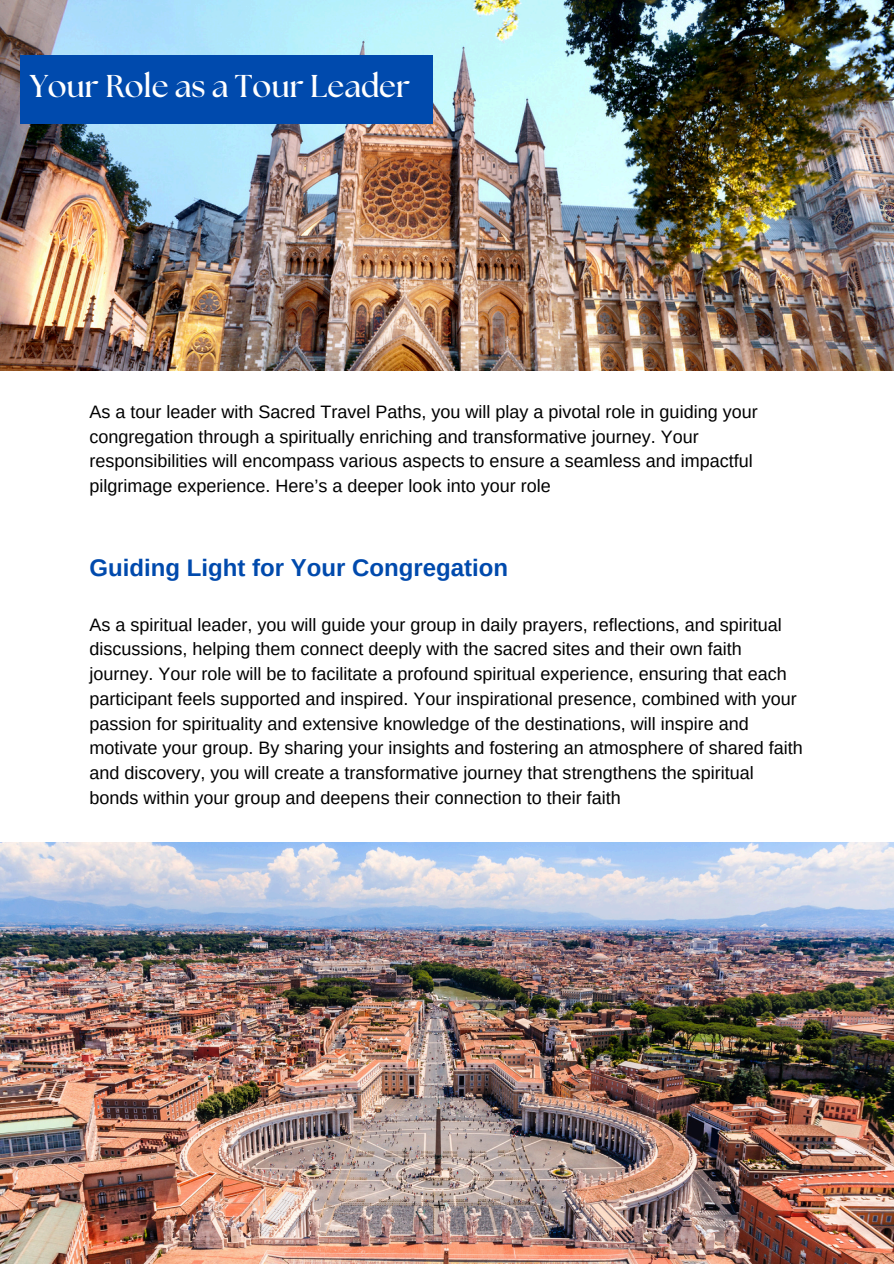
<style>
.page{position:relative;width:894px;height:1264px;background:#fff}
.page>*{position:absolute;margin:0;border:0;box-sizing:border-box;transform-origin:0 0}
.t1{font:700 31.5px "The Seasons";color:#fff}
.t2{font:700 24px "Arimo";color:#004aad}
.t3{font:18px/24.8px "Arimo";color:#000}
</style>
<div class="page">
<img style="left:0;top:842px;width:893px;height:421px">
<img style="left:0;top:0;width:893px;height:371px">
<div style="left:20px;top:55px;width:412px;height:68px;background:#004aad"></div>
<p class="t1" style="left:30px;top:72px;width:381px">Your Role as a Tour Leader</p>
<p class="t3" style="left:89px;top:399px;width:669px">As a tour leader with Sacred Travel Paths, you will play a pivotal role in guiding your congregation through a spiritually enriching and transformative journey. Your responsibilities will encompass various aspects to ensure a seamless and impactful pilgrimage experience. Here’s a deeper look into your role</p>
<p class="t2" style="left:89px;top:554px;width:420px">Guiding Light for Your Congregation</p>
<h2 class="t3" style="left:89px;top:612px;width:714px">As a spiritual leader, you will guide your group in daily prayers, reflections, and spiritual discussions, helping them connect deeply with the sacred sites and their own faith journey. Your role will be to facilitate a profound spiritual experience, ensuring that each participant feels supported and inspired. Your inspirational presence, combined with your passion for spirituality and extensive knowledge of the destinations, will inspire and motivate your group. By sharing your insights and fostering an atmosphere of shared faith and discovery, you will create a transformative journey that strengthens the spiritual bonds within your group and deepens their connection to their faith</h2>
</div>
